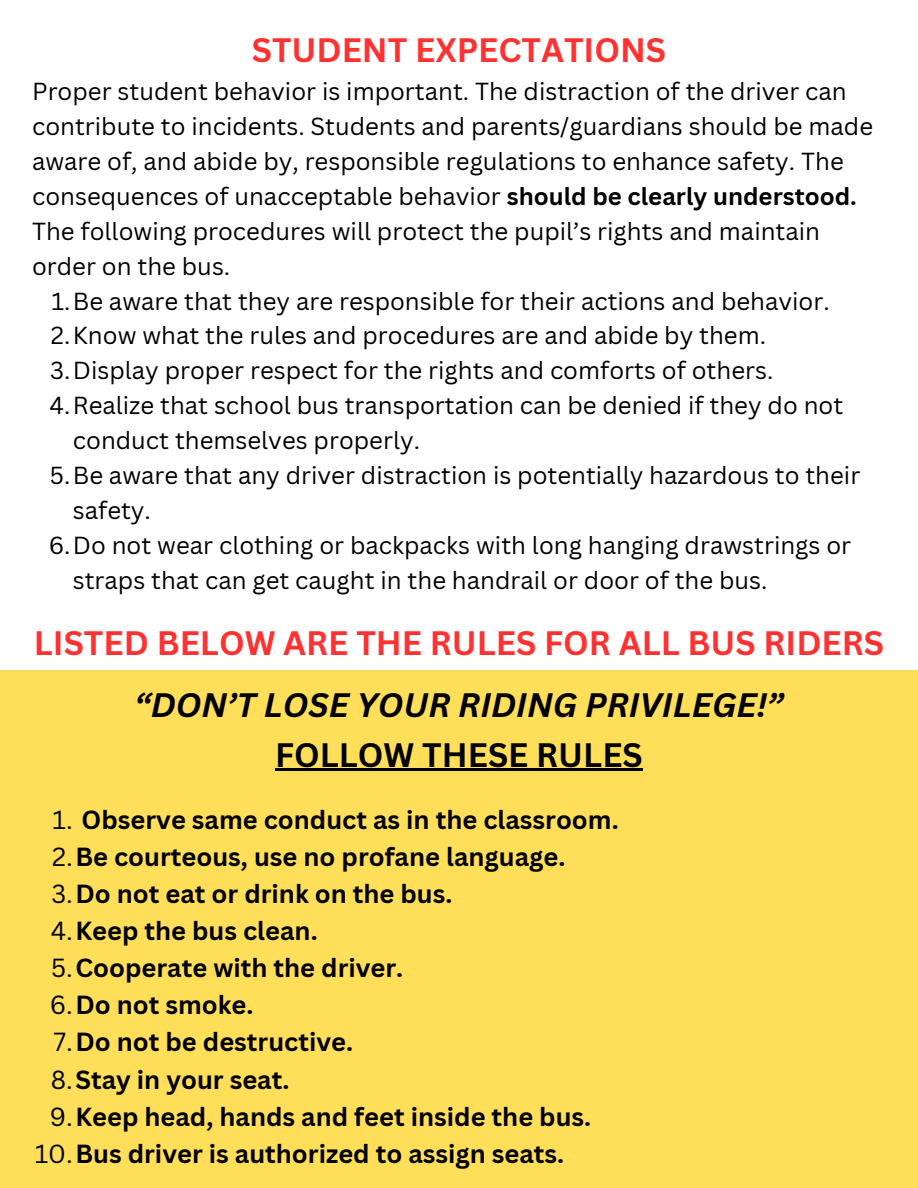
<style>
.page{position:relative;width:918px;height:1188px;background:#fff}
.page>*{position:absolute;margin:0;border:0;box-sizing:border-box;transform-origin:0 0}
.t1{font:700 33px "Canva Sans";color:#ff3131}
.t2{font:italic 700 33px "Canva Sans";color:#000}
.t3{font:700 33px "Canva Sans";color:#000}
.t4{font:700 25.5px "Canva Sans";color:#000}
.t5{font:24px/34.8px "Canva Sans";color:#000}
.s1{font-weight:700}
.s2{font-weight:400}
</style>
<div class="page">
<div style="left:0;top:670px;width:918px;height:518px;background:#ffde59"></div>
<hr style="left:275px;top:769px;width:368px;height:2px;background:#000">
<p class="t1" style="left:252px;top:27px;width:416px">STUDENT EXPECTATIONS</p>
<p class="t5" style="left:32px;top:74px;width:843px">Proper student behavior is important. The distraction of the driver can contribute to incidents. Students and parents/guardians should be made aware of, and abide by, responsible regulations to enhance safety. The consequences of unacceptable behavior <span class="s1">should be clearly understood.<br></span>The following procedures will protect the pupil’s rights and maintain order on the bus.</p>
<p class="t5" style="left:51px;top:283px;width:780px">1.Be aware that they are responsible for their actions and behavior.</p>
<p class="t5" style="left:51px;top:318px;width:717px">2.Know what the rules and procedures are and abide by them.</p>
<p class="t5" style="left:50px;top:353px;width:725px">3.Display proper respect for the rights and comforts of others.</p>
<p class="t5" style="left:73px;top:388px;width:772px;text-indent:-23px">4.Realize that school bus transportation can be denied if they do not conduct themselves properly.</p>
<p class="t5" style="left:73px;top:457px;width:789px;text-indent:-23px">5.Be aware that any driver distraction is potentially hazardous to their safety.</p>
<p class="t5" style="left:73px;top:527px;width:780px;text-indent:-24px">6.Do not wear clothing or backpacks with long hanging drawstrings or straps that can get caught in the handrail or door of the bus.</p>
<p class="t1" style="left:34px;top:619px;width:852px">LISTED BELOW ARE THE RULES FOR ALL BUS RIDERS</p>
<p class="t2" style="left:134px;top:682px;width:651px">“DON’T LOSE YOUR RIDING PRIVILEGE!”</p>
<p class="t3" style="left:275px;top:731px;width:369px">FOLLOW THESE RULES</p>
<p class="t4" style="left:53px;top:801px;width:568px"><span class="s2">1.</span> Observe same conduct as in the classroom.</p>
<p class="t4" style="left:52px;top:839px;width:515px"><span class="s2">2.</span>Be courteous, use no profane language.</p>
<p class="t4" style="left:51px;top:876px;width:403px"><span class="s2">3.</span>Do not eat or drink on the bus.</p>
<p class="t4" style="left:51px;top:913px;width:269px"><span class="s2">4.</span>Keep the bus clean.</p>
<p class="t4" style="left:51px;top:950px;width:354px"><span class="s2">5.</span>Cooperate with the driver.</p>
<p class="t4" style="left:50px;top:987px;width:205px"><span class="s2">6.</span>Do not smoke.</p>
<p class="t4" style="left:54px;top:1024px;width:301px"><span class="s2">7.</span>Do not be destructive.</p>
<p class="t4" style="left:51px;top:1061px;width:240px"><span class="s2">8.</span>Stay in your seat.</p>
<p class="t4" style="left:50px;top:1098px;width:543px"><span class="s2">9.</span>Keep head, hands and feet inside the bus.</p>
<p class="t4" style="left:35px;top:1136px;width:531px"><span class="s2">10.</span>Bus driver is authorized to assign seats.</p>
</div>
